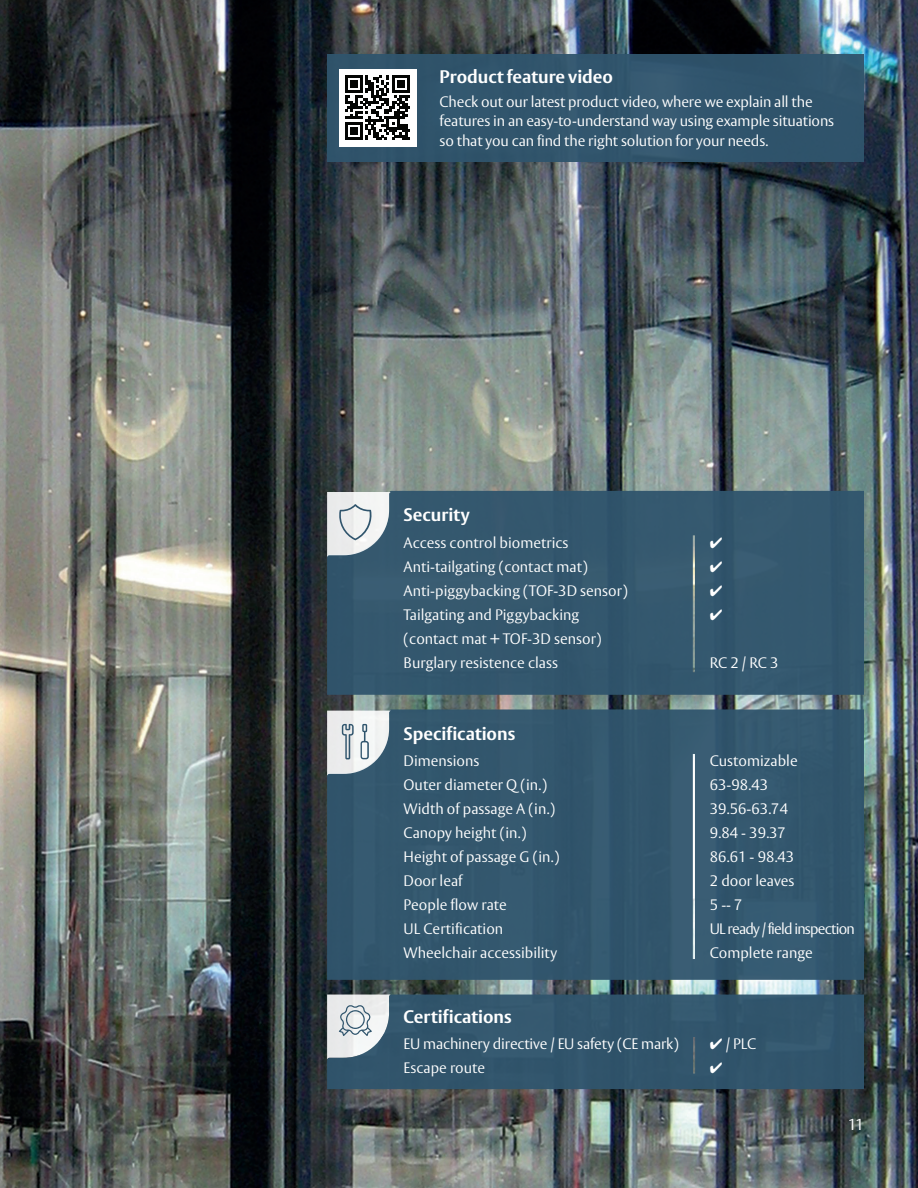
<style>
.page{position:relative;width:918px;height:1188px;background:#fff}
.page>*{position:absolute;margin:0;border:0;box-sizing:border-box;transform-origin:0 0}
.t1{font:700 18px "ASSA Vesta";color:#fff}
.t2{font:300 15.75px "ASSA Vesta";color:#fff}
.t3{font:300 15px/24px "ASSA Vesta";color:#fff}
.t4{font:15px/24px "Zapf Dingbats ITC";color:#fff;text-align:justify}
</style>
<div class="page">
<img style="left:0;top:0;width:918px;height:1188px">
<div style="left:327px;top:995px;width:537px;height:94px;background:#31546b"></div>
<div style="left:327px;top:709px;width:537px;height:271px;background:#32566d"></div>
<svg style="left:327px;top:711px;width:64px;height:67px"></svg>
<div style="left:327px;top:491px;width:537px;height:204px;background:#34586e"></div>
<svg style="left:327px;top:995px;width:64px;height:67px"></svg>
<svg style="left:327px;top:492px;width:64px;height:68px"></svg>
<div style="left:327px;top:54px;width:537px;height:107px;background:#30556d"></div>
<div style="left:339px;top:69px;width:77px;height:77px;background:#fff"></div>
<svg style="left:345px;top:75px;width:65px;height:65px"></svg>
<svg style="left:710px;top:1062px;width:12px;height:11px"></svg>
<p class="t1" style="left:440px;top:66px;width:175px">Product feature video</p>
<p class="t3" style="left:440px;top:92px;width:396px;line-height:19.5px">Check out our latest product video, where we explain all the features in an easy-to-understand way using example situations so that you can find the right solution for your needs.</p>
<p class="t1" style="left:404px;top:504px;width:68px">Security</p>
<p class="t3" style="left:404px;top:531px;width:226px">Access control biometrics<br>Anti-tailgating (contact mat)<br>Anti-piggybacking (TOF-3D sensor)<br>Tailgating and Piggybacking (contact mat + TOF-3D sensor)<br>Burglary resistence class</p>
<p class="t4" style="left:710px;top:531px;width:14px">✔ ✔ ✔ ✔</p>
<p class="t3" style="left:710px;top:651px;width:70px">RC 2 / RC 3</p>
<p class="t1" style="left:404px;top:722px;width:113px">Specifications</p>
<p class="t3" style="left:404px;top:750px;width:157px">Dimensions<br>Outer diameter Q (in.)<br>Width of passage A (in.)<br>Canopy height (in.)<br>Height of passage G (in.)<br>Door leaf<br>People flow rate<br>UL Certification<br>Wheelchair accessibility</p>
<p class="t3" style="left:710px;top:750px;width:147px">Customizable<br>63-98.43<br>39.56-63.74<br>9.84 - 39.37<br>86.61 - 98.43<br>2 door leaves<br>5 -- 7<br>UL ready / field inspection<br>Complete range</p>
<p class="t1" style="left:404px;top:1006px;width:109px">Certifications</p>
<p class="t3" style="left:404px;top:1032px;width:277px">EU machinery directive / EU safety (CE mark)<br>Escape route</p>
<p class="t3" style="left:710px;top:1032px;width:48px">✔ / PLC</p>
<p class="t2" style="left:848px;top:1115px;width:18px">11</p>
</div>
